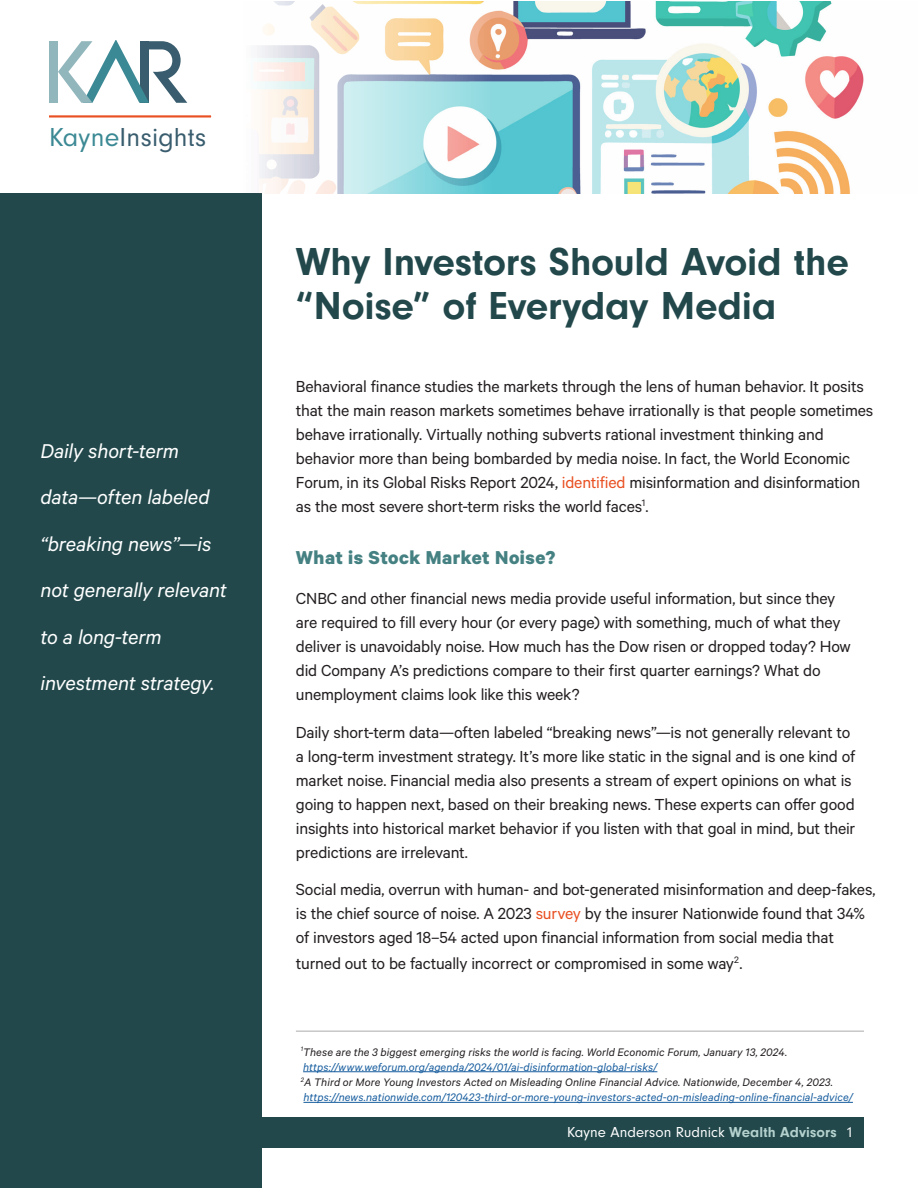
<style>
.page{position:relative;width:918px;height:1188px;background:#fff}
.page>*{position:absolute;margin:0;border:0;box-sizing:border-box;transform-origin:0 0}
.t1{font:700 40.5px/43.5px "Neuzeit Gro";letter-spacing:-.005em;color:#22484b}
.t2{font:27px "Neuzeit Gro";letter-spacing:.01em;color:#395d6e}
.t3{font:italic 22.5px/46.5px "Calibre";letter-spacing:-.01em;color:#fff}
.t4{font:700 21px "Calibre";letter-spacing:.025em;color:#458182}
.t5{font:18px/24px "Calibre";letter-spacing:-.01em;color:#231f20}
.t6{font:15px "Neuzeit Gro";letter-spacing:.005em;color:#fff}
.t7{font:italic 12.3px/15.3px "Calibre";letter-spacing:.005em;color:#231f20}
.t8{font:italic 12.3px "Calibre";letter-spacing:.005em;color:#175d9e}
.s1{color:#3b8994}
.s2{color:#e95022}
.s3{color:#175d9e}
.s4{font-weight:700;color:#b4d1ce}
</style>
<div class="page">
<div style="left:54px;top:1117px;width:810px;height:31px;background:#22484b"></div>
<div style="left:0;top:193px;width:261px;height:995px;background:#22484b"></div>
<img style="left:187px;top:1px;width:677px;height:192px">
<div style="left:49px;top:41px;width:9px;height:62px;background:#91b6bc"></div>
<svg style="left:58px;top:40px;width:129px;height:63px"></svg>
<hr style="left:49px;top:115px;width:162px;height:3px;background:#e95022">
<hr style="left:303px;top:1072px;width:354px;height:1px;background:#175d9e">
<hr style="left:303px;top:1102px;width:550px;height:1px;background:#175d9e">
<hr style="left:296px;top:1030px;width:568px;height:2px;background:#c7c7c7">
<p class="t2" style="left:49px;top:122px;width:159px"><span class="s1">Kayne</span>Insights</p>
<p class="t3" style="left:40px;top:427px;width:188px">Daily short-term data—often labeled “breaking news”—is not generally relevant to a long-term investment strategy.</p>
<p class="t1" style="left:296px;top:241px;width:555px">Why Investors Should Avoid the “Noise” of Everyday Media</p>
<p class="t5" style="left:296px;top:374px;width:579px">Behavioral finance studies the markets through the lens of human behavior. It posits that the main reason markets sometimes behave irrationally is that people sometimes behave irrationally. Virtually nothing subverts rational investment thinking and behavior more than being bombarded by media noise. In fact, the World Economic Forum, in its Global Risks Report 2024, <span class="s2">identified</span> misinformation and disinformation as the most severe short-term risks the world faces<sup>1</sup>.</p>
<p class="t4" style="left:296px;top:545px;width:261px">What is Stock Market Noise?</p>
<p class="t5" style="left:296px;top:586px;width:557px">CNBC and other financial news media provide useful information, but since they are required to fill every hour (or every page) with something, much of what they deliver is unavoidably noise. How much has the Dow risen or dropped today? How did Company A’s predictions compare to their first quarter earnings? What do unemployment claims look like this week?</p>
<p class="t5" style="left:296px;top:720px;width:561px">Daily short-term data—often labeled “breaking news”—is not generally relevant to a long-term investment strategy. It’s more like static in the signal and is one kind of market noise. Financial media also presents a stream of expert opinions on what is going to happen next, based on their breaking news. These experts can offer good insights into historical market behavior if you listen with that goal in mind, but their predictions are irrelevant.</p>
<p class="t5" style="left:296px;top:877px;width:581px;line-height:24.5px">Social media, overrun with human- and bot-generated misinformation and deep-fakes, is the chief source of noise. A 2023 <span class="s2">survey</span> by the insurer Nationwide found that 34% of investors aged 18–54 acted upon financial information from social media that turned out to be factually incorrect or compromised in some way<sup>2</sup>.</p>
<p class="t7" style="left:301px;top:1044px;width:488px"><sup>1</sup>These are the 3 biggest emerging risks the world is facing. World Economic Forum, January 13, 2024. <span class="s3">https://www.weforum.org/agenda/2024/01/ai-disinformation-global-risks/</span></p>
<p class="t7" style="left:301px;top:1074px;width:534px"><sup>2</sup>A Third or More Young Investors Acted on Misleading Online Financial Advice. Nationwide, December 4, 2023.</p>
<p class="t8" style="left:303px;top:1090px;width:551px">https://news.nationwide.com/120423-third-or-more-young-investors-acted-on-misleading-online-financial-advice/</p>
<p class="t6" style="left:567px;top:1124px;width:288px">Kayne Anderson Rudnick <span class="s4">Wealth Advisors</span> 1</p>
</div>
